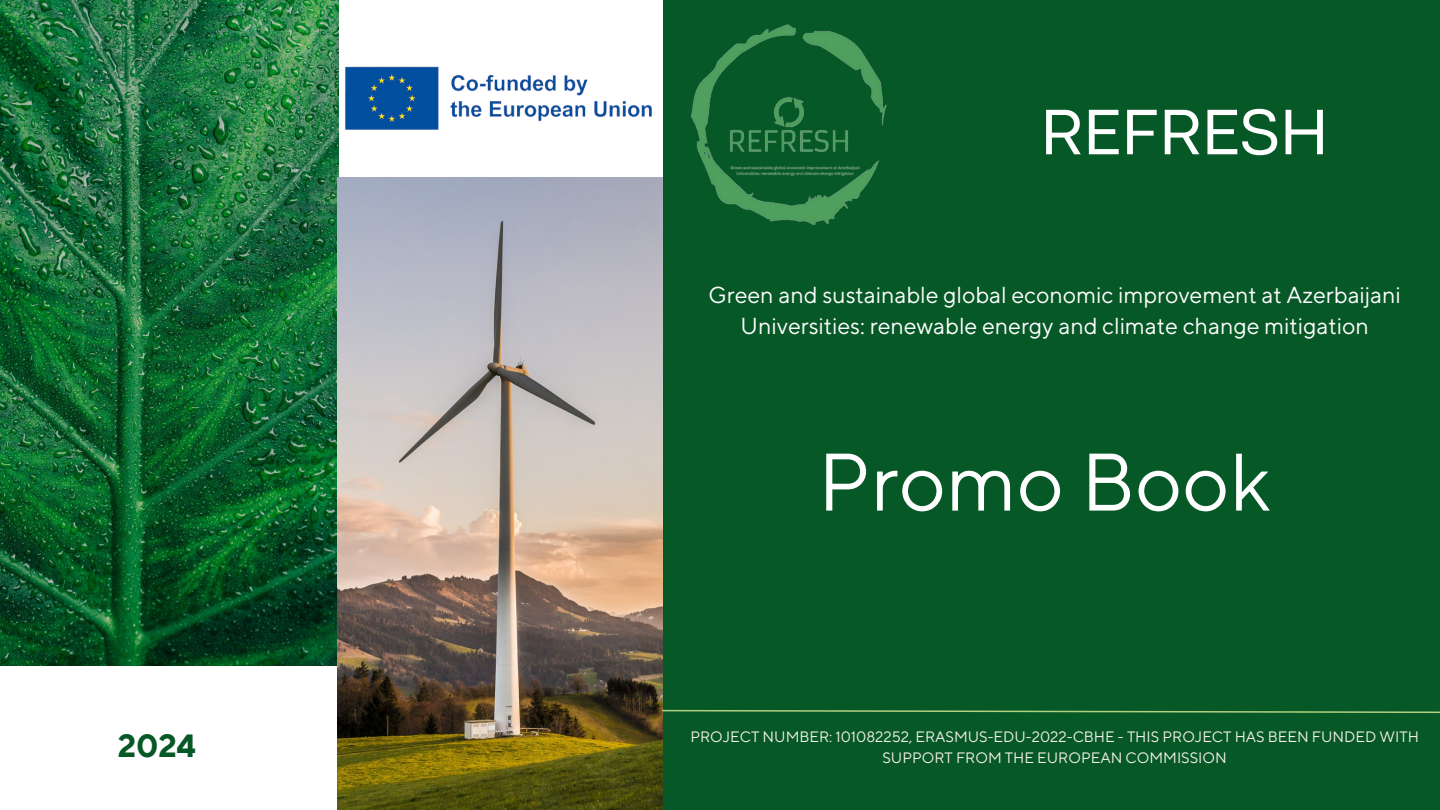
<style>
.page{position:relative;width:1440px;height:810px;background:#075827}
.page>*{position:absolute;margin:0;border:0;box-sizing:border-box;transform-origin:0 0}
.t1{font:81.3px "TT Norms Pro";color:#fff}
.t2{font:67px "Codec Pro";color:#fff}
.t3{font:700 32px "TT Norms Pro";color:#075827}
.t4{font:23px/31.5px "TT Norms Pro";color:#fff;text-align:center}
.t5{font:15px/21px "TT Norms Pro";color:#f4f1e9;text-align:center}
</style>
<div class="page">
<div style="left:338px;top:0;width:325px;height:217px;background:#fff"></div>
<div style="left:0;top:629px;width:338px;height:181px;background:#fff"></div>
<img style="left:0;top:0;width:338px;height:665px">
<img style="left:691px;top:24px;width:196px;height:201px">
<img style="left:338px;top:178px;width:324px;height:632px">
<img style="left:345px;top:66px;width:307px;height:64px">
<svg style="left:661px;top:709px;width:779px;height:5px"></svg>
<h1 class="t3" style="left:118px;top:727px;width:80px">2024</h1>
<p class="t2" style="left:1040px;top:108px;width:290px">REFRESH</p>
<h4 class="t4" style="left:709px;top:280px;width:694px">Green and sustainable global economic improvement at Azerbaijani<br>Universities: renewable energy and climate change mitigation</h4>
<h2 class="t1" style="left:818px;top:433px;width:455px">Promo Book</h2>
<p class="t5" style="left:690px;top:727px;width:730px">PROJECT NUMBER: 101082252, ERASMUS-EDU-2022-CBHE - THIS PROJECT HAS BEEN FUNDED WITH<br>SUPPORT FROM THE EUROPEAN COMMISSION</p>
</div>
